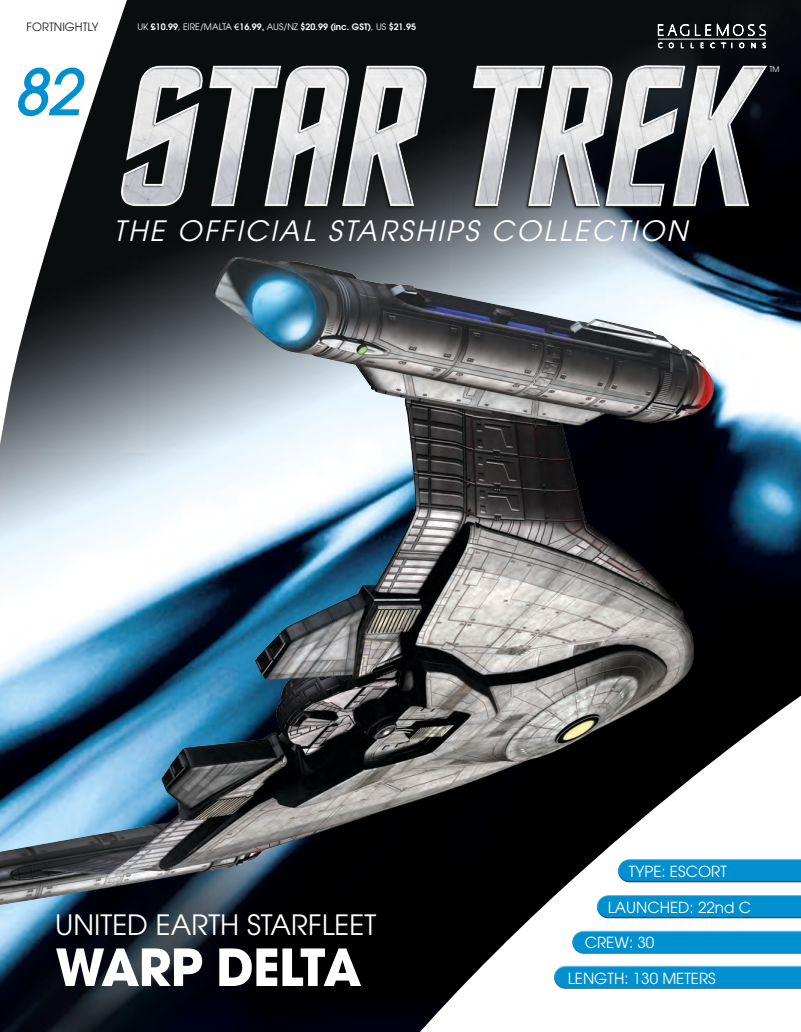
<style>
.page{position:relative;width:801px;height:1032px;background:#fff}
.page>*{position:absolute;margin:0;border:0;box-sizing:border-box;transform-origin:0 0}
.t1{font:italic 500 63.38px "Avant Garde LT";color:#008fcf}
.t2{font:700 50.62px "Avant Garde";letter-spacing:-.02em;color:#fff}
.t3{font:italic 27.88px "Avant Garde LT";letter-spacing:.09em;color:#fff}
.t4{font:27.88px "Avant Garde";color:#fff}
.t5{font:15.25px "Avant Garde";color:#fff}
.t6{font:11.38px "Avant Garde";color:#1d1d1b}
.t7{font:600 8.88px "Avant Garde";color:#fff}
.t8{font:7.62px "Avant Garde";color:#fff}
.s1{font-weight:400}
.s2{font-family:"Arial";font-weight:400}
</style>
<div class="page">
<img style="left:0;top:0;width:801px;height:1031px">
<svg style="left:78px;top:976px;width:723px;height:55px"></svg>
<svg style="left:0;top:0;width:154px;height:251px"></svg>
<div style="left:553px;top:968px;width:248px;height:21px;background:#008fcf"></div>
<img style="left:0;top:251px;width:801px;height:725px">
<svg style="left:657px;top:23px;width:109px;height:22px;background:#414344"></svg>
<hr style="left:658px;top:39px;width:108px;height:1px;background:#fff">
<img style="left:107px;top:45px;width:669px;height:211px">
<p class="t6" style="left:27px;top:20px;width:73px">FORTNIGHTLY</p>
<h1 class="t1" style="left:13px;top:53px;width:70px">82</h1>
<p class="t7" style="left:137px;top:21px;width:280px"><span class="s1">UK</span> £10.99<span class="s1">, EIRE/MALTA</span> <span class="s2">€</span>16.99, <span class="s1">AUS/NZ</span> $20.99 (inc. GST)<span class="s1">, US</span> $21.95</p>
<h3 class="t3" style="left:114px;top:214px;width:575px">THE OFFICIAL STARSHIPS COLLECTION</h3>
<p class="t8" style="left:769px;top:64px;width:12px">TM</p>
<h3 class="t4" style="left:55px;top:908px;width:322px">UNITED EARTH STARFLEET</h3>
<h2 class="t2" style="left:55px;top:934px;width:308px">WARP DELTA</h2>
<h3 class="t5" style="left:629px;top:862px;width:100px">TYPE: ESCORT</h3>
<h3 class="t5" style="left:608px;top:897px;width:145px">LAUNCHED: 22nd C</h3>
<h3 class="t5" style="left:585px;top:933px;width:71px">CREW: 30</h3>
<h3 class="t5" style="left:568px;top:968px;width:150px">LENGTH: 130 METERS</h3>
</div>
